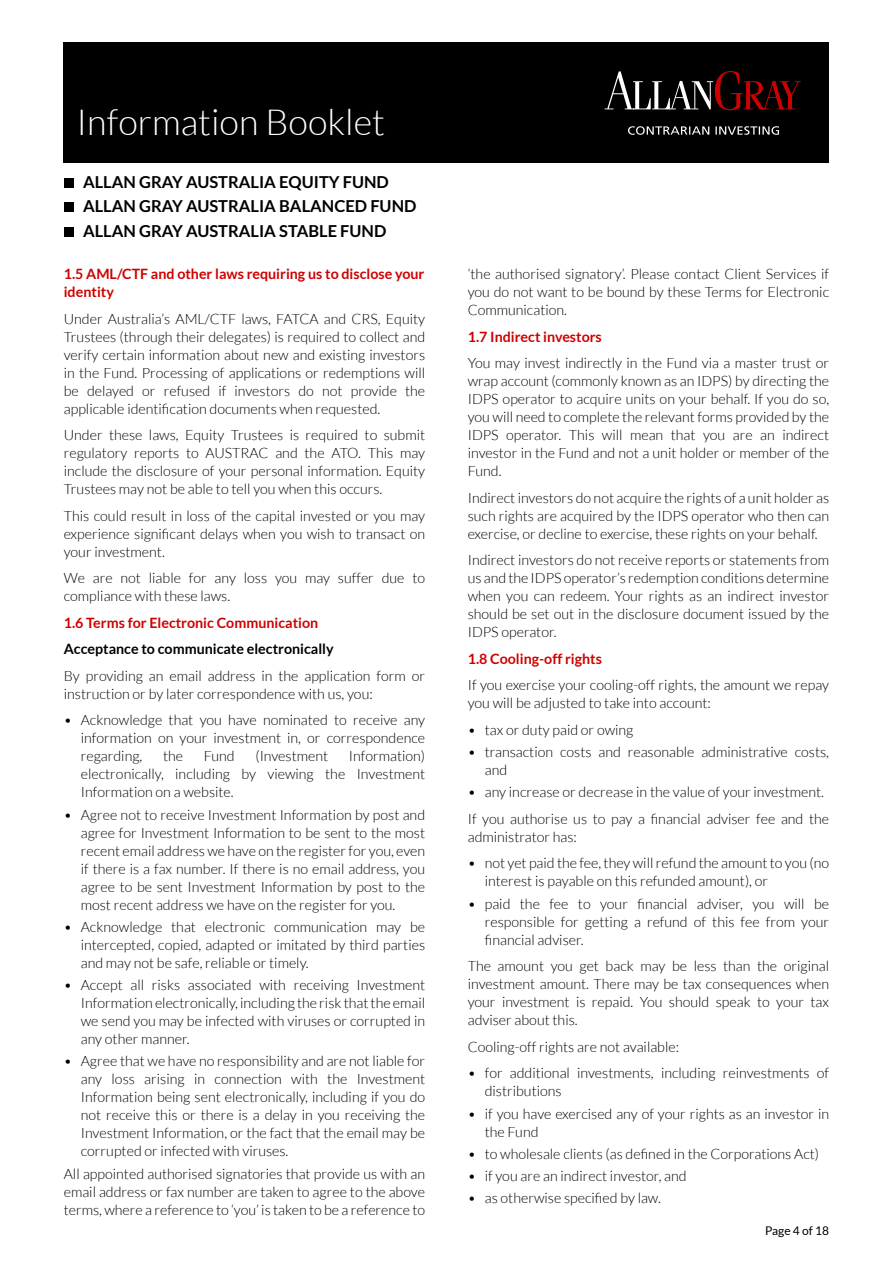
<style>
.page{position:relative;width:893px;height:1263px;background:#fff}
.page>*{position:absolute;margin:0;border:0;box-sizing:border-box;transform-origin:0 0}
.t1{font:300 36px "Lato";color:#fff}
.t2{font:700 16.5px/24.5px "Lato";color:#000}
.t3{font:300 14.25px/18px "Lato";color:#000;text-align:justify}
.t4{font:700 14.25px/18px "Lato";color:#cf0000}
.t5{font:700 14.25px "Lato";color:#000}
.t6{font:12px "Lato";color:#000}
</style>
<div class="page">
<div style="left:64px;top:178px;width:9px;height:10px;background:#000"></div>
<div style="left:64px;top:202px;width:9px;height:10px;background:#000"></div>
<div style="left:64px;top:227px;width:9px;height:10px;background:#000"></div>
<div style="left:64px;top:43px;width:765px;height:120px;background:#000"></div>
<svg style="left:628px;top:126px;width:151px;height:9px"></svg>
<svg style="left:605px;top:71px;width:196px;height:39px"></svg>
<h1 class="t1" style="left:77px;top:103px;width:310px">Information Booklet</h1>
<p class="t2" style="left:83px;top:169px;width:335px">ALLAN GRAY AUSTRALIA EQUITY FUND<br>ALLAN GRAY AUSTRALIA BALANCED FUND<br>ALLAN GRAY AUSTRALIA STABLE FUND</p>
<p class="t4" style="left:64px;top:265px;width:362px">1.5 AML/CTF and other laws requiring us to disclose your identity</p>
<p class="t3" style="left:64px;top:310px;width:363px">Under Australia’s AML/CTF laws, FATCA and CRS, Equity Trustees (through their delegates) is required to collect and verify certain information about new and existing investors in the Fund. Processing of applications or redemptions will be delayed or refused if investors do not provide the applicable identification documents when requested.</p>
<p class="t3" style="left:64px;top:426px;width:363px">Under these laws, Equity Trustees is required to submit regulatory reports to AUSTRAC and the ATO. This may include the disclosure of your personal information. Equity Trustees may not be able to tell you when this occurs.</p>
<p class="t3" style="left:64px;top:507px;width:363px">This could result in loss of the capital invested or you may experience significant delays when you wish to transact on your investment.</p>
<p class="t3" style="left:64px;top:569px;width:363px">We are not liable for any loss you may suffer due to compliance with these laws.</p>
<p class="t4" style="left:64px;top:613px;width:256px">1.6 Terms for Electronic Communication</p>
<p class="t5" style="left:64px;top:641px;width:271px">Acceptance to communicate electronically</p>
<p class="t3" style="left:64px;top:667px;width:363px">By providing an email address in the application form or instruction or by later correspondence with us, you:</p>
<p class="t3" style="left:81px;top:711px;width:346px;text-indent:-17px">• Acknowledge that you have nominated to receive any information on your investment in, or correspondence regarding,</p>
<p class="t3" style="left:81px;top:747px;width:346px;text-indent:268px">Information) electronically, including by viewing the Investment Information on a website.</p>
<p class="t3" style="left:81px;top:806px;width:346px;text-indent:-17px">• Agree not to receive Investment Information by post and agree for Investment Information to be sent to the most recent email address we have on the register for you, even if there is a fax number. If there is no email address, you agree to be sent Investment Information by post to the most recent address we have on the register for you.</p>
<p class="t3" style="left:81px;top:918px;width:346px;text-indent:-17px">• Acknowledge that electronic communication may be intercepted, copied, adapted or imitated by third parties and may not be safe, reliable or timely.</p>
<p class="t3" style="left:81px;top:976px;width:346px;text-indent:-17px">• Accept all risks associated with receiving Investment Information electronically, including the risk that the email we send you may be infected with viruses or corrupted in any other manner.</p>
<p class="t3" style="left:81px;top:1052px;width:346px;text-indent:-17px">• Agree that we have no responsibility and are not liable for any loss arising in connection with the Investment Information being sent electronically, including if you do not receive this or there is a delay in you receiving the Investment Information, or the fact that the email may be corrupted or infected with viruses.</p>
<p class="t3" style="left:64px;top:1165px;width:363px">All appointed authorised signatories that provide us with an email address or fax number are taken to agree to the above terms, where a reference to ‘you’ is taken to be a reference to</p>
<p class="t3" style="left:163px;top:747px;width:22px">the</p>
<p class="t3" style="left:204px;top:747px;width:32px">Fund</p>
<p class="t3" style="left:255px;top:747px;width:74px">(Investment</p>
<p class="t3" style="left:468px;top:265px;width:363px">‘the authorised signatory’. Please contact Client Services if you do not want to be bound by these Terms for Electronic Communication.</p>
<p class="t4" style="left:468px;top:327px;width:136px">1.7 Indirect investors</p>
<p class="t3" style="left:468px;top:354px;width:363px">You may invest indirectly in the Fund via a master trust or wrap account (commonly known as an IDPS) by directing the IDPS operator to acquire units on your behalf. If you do so, you will need to complete the relevant forms provided by the IDPS operator. This will mean that you are an indirect investor in the Fund and not a unit holder or member of the Fund.</p>
<p class="t3" style="left:468px;top:489px;width:363px">Indirect investors do not acquire the rights of a unit holder as such rights are acquired by the IDPS operator who then can exercise, or decline to exercise, these rights on your behalf.</p>
<p class="t3" style="left:468px;top:551px;width:363px">Indirect investors do not receive reports or statements from us and the IDPS operator’s redemption conditions determine when you can redeem. Your rights as an indirect investor should be set out in the disclosure document issued by the IDPS operator.</p>
<p class="t4" style="left:468px;top:649px;width:136px">1.8 Cooling-off rights</p>
<p class="t3" style="left:468px;top:676px;width:363px">If you exercise your cooling-off rights, the amount we repay you will be adjusted to take into account:</p>
<p class="t3" style="left:468px;top:721px;width:167px">• tax or duty paid or owing</p>
<p class="t3" style="left:485px;top:743px;width:346px;text-indent:-17px">• transaction costs and reasonable administrative costs, and</p>
<p class="t3" style="left:468px;top:779px;width:363px;line-height:26.5px">• any increase or decrease in the value of your investment.<br>If you authorise us to pay a financial adviser fee and the</p>
<p class="t3" style="left:468px;top:828px;width:111px">administrator has:</p>
<p class="t3" style="left:485px;top:854px;width:346px;text-indent:-17px">• not yet paid the fee, they will refund the amount to you (no interest is payable on this refunded amount), or</p>
<p class="t3" style="left:485px;top:895px;width:346px;text-indent:-17px">• paid the fee to your financial adviser, you will be responsible for getting a refund of this fee from your financial adviser.</p>
<p class="t3" style="left:468px;top:957px;width:363px">The amount you get back may be less than the original investment amount. There may be tax consequences when your investment is repaid. You should speak to your tax adviser about this.</p>
<p class="t3" style="left:468px;top:1038px;width:213px">Cooling-off rights are not available:</p>
<p class="t3" style="left:485px;top:1064px;width:346px;text-indent:-17px">• for additional investments, including reinvestments of distributions</p>
<p class="t3" style="left:485px;top:1104px;width:346px;text-indent:-17px">• if you have exercised any of your rights as an investor in the Fund</p>
<p class="t3" style="left:468px;top:1145px;width:353px">• to wholesale clients (as defined in the Corporations Act)</p>
<p class="t3" style="left:468px;top:1167px;width:220px">• if you are an indirect investor, and</p>
<p class="t3" style="left:468px;top:1189px;width:195px">• as otherwise specified by law.</p>
<p class="t6" style="left:765px;top:1224px;width:66px">Page 4 of 18</p>
</div>
